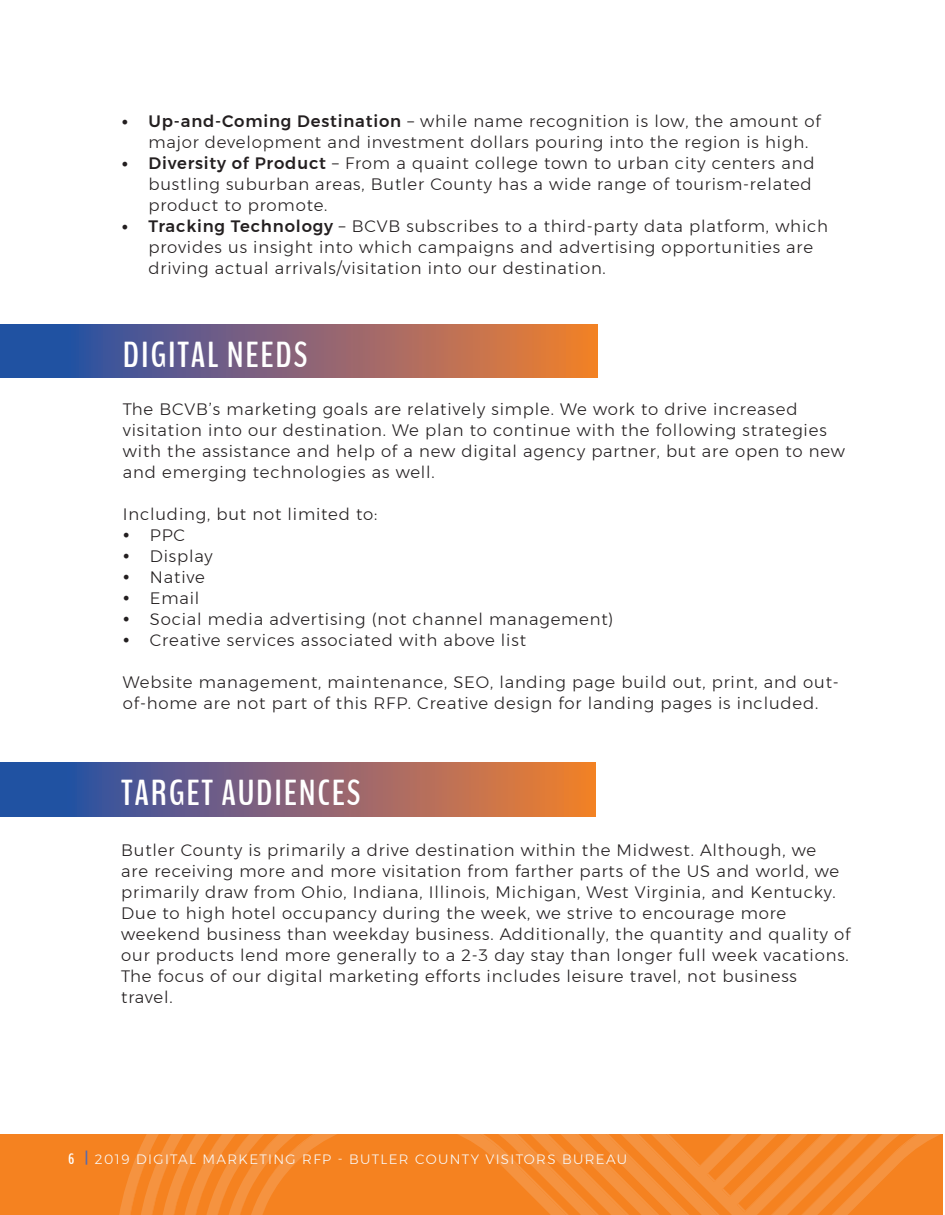
<style>
.page{position:relative;width:945px;height:1215px;background:#fff}
.page>*{position:absolute;margin:0;border:0;box-sizing:border-box;transform-origin:0 0}
.t1{font:700 36px "Bench Nine";letter-spacing:.05em;color:#fff}
.t2{font:300 16.5px/21px "Montserrat";letter-spacing:.05em;color:#231f20}
.t3{font:300 13.5px "Montserrat";letter-spacing:.1em;color:#f9f9f9}
.s1{font-family:"Minion Pro";font-weight:400;font-size:18px}
.s2{font-weight:500}
.s3{font-family:"Bench Nine";font-weight:700;font-size:15px;color:#fff}
.s4{font-weight:500;font-size:15px;color:#5269b1}
</style>
<div class="page">
<div style="left:0;top:1134px;width:943px;height:81px;background:#f58220"></div>
<svg style="left:119px;top:1134px;width:822px;height:81px"></svg>
<svg style="left:0;top:324px;width:597px;height:54px;background:#866472"></svg>
<svg style="left:0;top:763px;width:596px;height:54px;background:#866472"></svg>
<p class="t2" style="left:148px;top:110px;width:674px;text-indent:-27px"><span class="s1">•</span> <span class="s2">Up-and-Coming Destination</span> – while name recognition is low, the amount of major development and investment dollars pouring into the region is high.</p>
<p class="t2" style="left:148px;top:152px;width:668px;text-indent:-27px"><span class="s1">•</span> <span class="s2">Diversity of Product</span> – From a quaint college town to urban city centers and bustling suburban areas, Butler County has a wide range of tourism-related product to promote.</p>
<p class="t2" style="left:148px;top:215px;width:681px;text-indent:-27px"><span class="s1">•</span> <span class="s2">Tracking Technology</span> – BCVB subscribes to a third-party data platform, which provides us insight into which campaigns and advertising opportunities are driving actual arrivals/visitation into our destination.</p>
<h1 class="t1" style="left:123px;top:331px;width:186px">DIGITAL NEEDS</h1>
<p class="t2" style="left:123px;top:398px;width:724px">The BCVB’s marketing goals are relatively simple. We work to drive increased visitation into our destination. We plan to continue with the following strategies with the assistance and help of a new digital agency partner, but are open to new and emerging technologies as well.</p>
<p class="t2" style="left:123px;top:503px;width:256px">Including, but not limited to:</p>
<p class="t2" style="left:123px;top:524px;width:64px"><span class="s1">•</span> PPC</p>
<p class="t2" style="left:123px;top:545px;width:91px"><span class="s1">•</span> Display</p>
<p class="t2" style="left:123px;top:566px;width:83px"><span class="s1">•</span> Native</p>
<p class="t2" style="left:123px;top:587px;width:78px"><span class="s1">•</span> Email</p>
<p class="t2" style="left:123px;top:608px;width:492px"><span class="s1">•</span> Social media advertising (not channel management)</p>
<p class="t2" style="left:123px;top:629px;width:405px"><span class="s1">•</span> Creative services associated with above list</p>
<p class="t2" style="left:123px;top:671px;width:717px">Website management, maintenance, SEO, landing page build out, print, and out&shy;of-home are not part of this RFP. Creative design for landing pages is included.</p>
<h1 class="t1" style="left:121px;top:770px;width:241px">TARGET AUDIENCES</h1>
<p class="t2" style="left:121px;top:840px;width:731px">Butler County is primarily a drive destination within the Midwest. Although, we<br>are receiving more and more visitation from farther parts of the US and world, we primarily draw from Ohio, Indiana, Illinois, Michigan, West Virginia, and Kentucky.<br>Due to high hotel occupancy during the week, we strive to encourage more weekend business than weekday business. Additionally, the quantity and quality of our products lend more generally to a 2-3 day stay than longer full week vacations.<br>The focus of our digital marketing efforts includes leisure travel, not business travel.</p>
<p class="t3" style="left:68px;top:1149px;width:560px"><span class="s3">6</span> <span class="s4">|</span> 2019 DIGITAL MARKETING RFP - BUTLER COUNTY VISITORS BUREAU</p>
</div>
